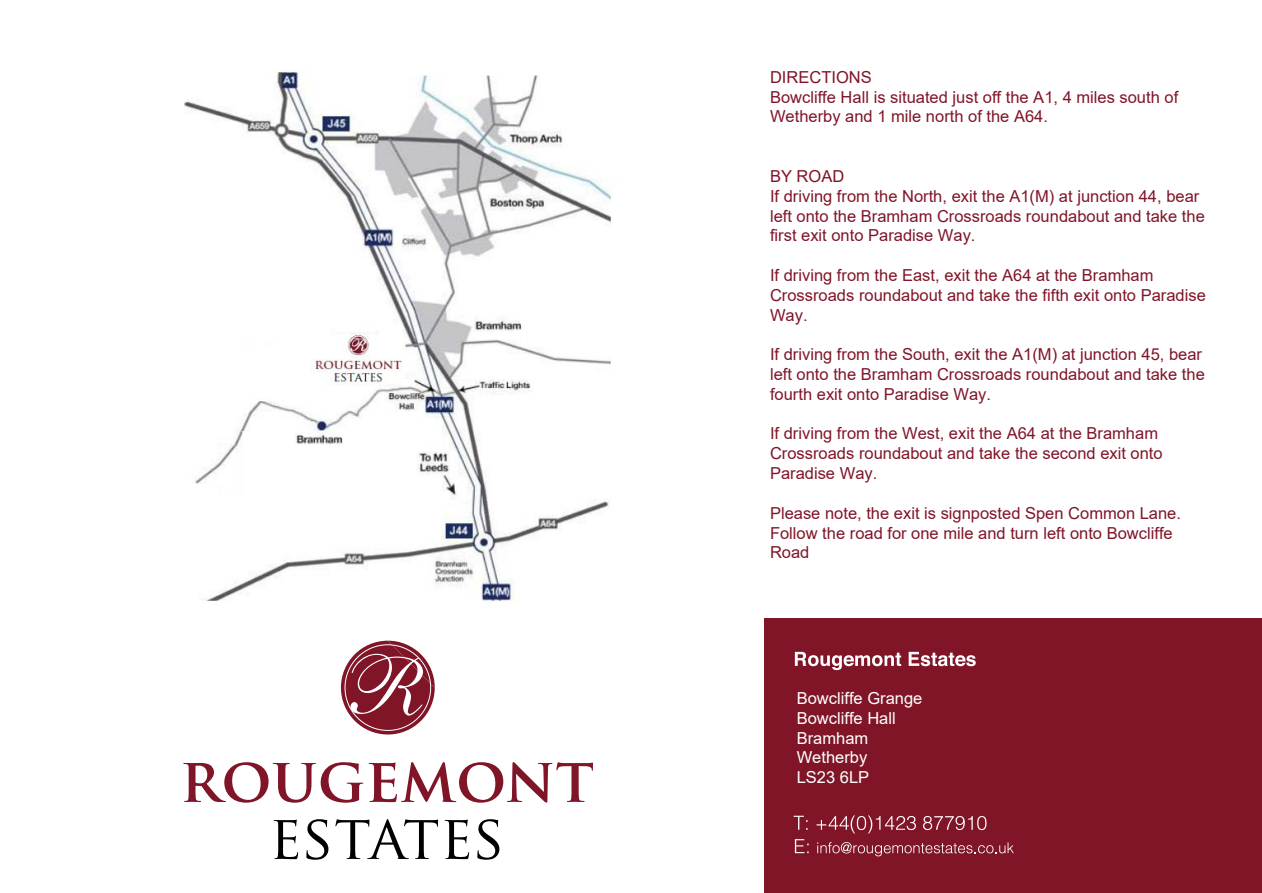
<style>
.page{position:relative;width:1262px;height:893px;background:#fff}
.page>*{position:absolute;margin:0;border:0;box-sizing:border-box;transform-origin:0 0}
.t1{font:700 60.75px "Trajan Pro";color:#801528}
.t2{font:60.75px "Trajan Pro";color:#000}
.t3{font:16.5px/19.8px "Arial";color:#801528}
.t4{font:16.5px/19.8px "Arial";color:#fff}
</style>
<div class="page">
<div style="left:764px;top:618px;width:497px;height:274px;background:#801528"></div>
<svg style="left:341px;top:640px;width:94px;height:94px"></svg>
<svg style="left:795px;top:651px;width:106px;height:19px"></svg>
<svg style="left:908px;top:651px;width:67px;height:15px"></svg>
<svg style="left:793px;top:815px;width:14px;height:14px"></svg>
<svg style="left:816px;top:815px;width:100px;height:18px"></svg>
<svg style="left:923px;top:816px;width:63px;height:14px"></svg>
<svg style="left:795px;top:839px;width:13px;height:14px"></svg>
<svg style="left:817px;top:842px;width:196px;height:14px"></svg>
<img style="left:184px;top:70px;width:427px;height:531px">
<h1 class="t1" style="left:180px;top:742px;width:415px">ROUGEMONT</h1>
<h1 class="t2" style="left:269px;top:798px;width:238px">ESTATES</h1>
<p class="t3" style="left:770px;top:67px;width:410px">DIRECTIONS<br>Bowcliffe Hall is situated just off the A1, 4 miles south of<br>Wetherby and 1 mile north of the A64.</p>
<p class="t3" style="left:770px;top:166px;width:436px">BY ROAD<br>If driving from the North, exit the A1(M) at junction 44, bear left onto the Bramham Crossroads roundabout and take the first exit onto Paradise Way.</p>
<p class="t3" style="left:770px;top:265px;width:437px">If driving from the East, exit the A64 at the Bramham<br>Crossroads roundabout and take the fifth exit onto Paradise<br>Way.</p>
<p class="t3" style="left:770px;top:344px;width:436px">If driving from the South, exit the A1(M) at junction 45, bear left onto the Bramham Crossroads roundabout and take the fourth exit onto Paradise Way.</p>
<p class="t3" style="left:770px;top:423px;width:394px">If driving from the West, exit the A64 at the Bramham<br>Crossroads roundabout and take the second exit onto<br>Paradise Way.</p>
<p class="t3" style="left:770px;top:503px;width:412px">Please note, the exit is signposted Spen Common Lane.<br>Follow the road for one mile and turn left onto Bowcliffe<br>Road</p>
<p class="t4" style="left:796px;top:688px;width:127px">Bowcliffe Grange<br>Bowcliffe Hall<br>Bramham<br>Wetherby<br>LS23 6LP</p>
</div>
